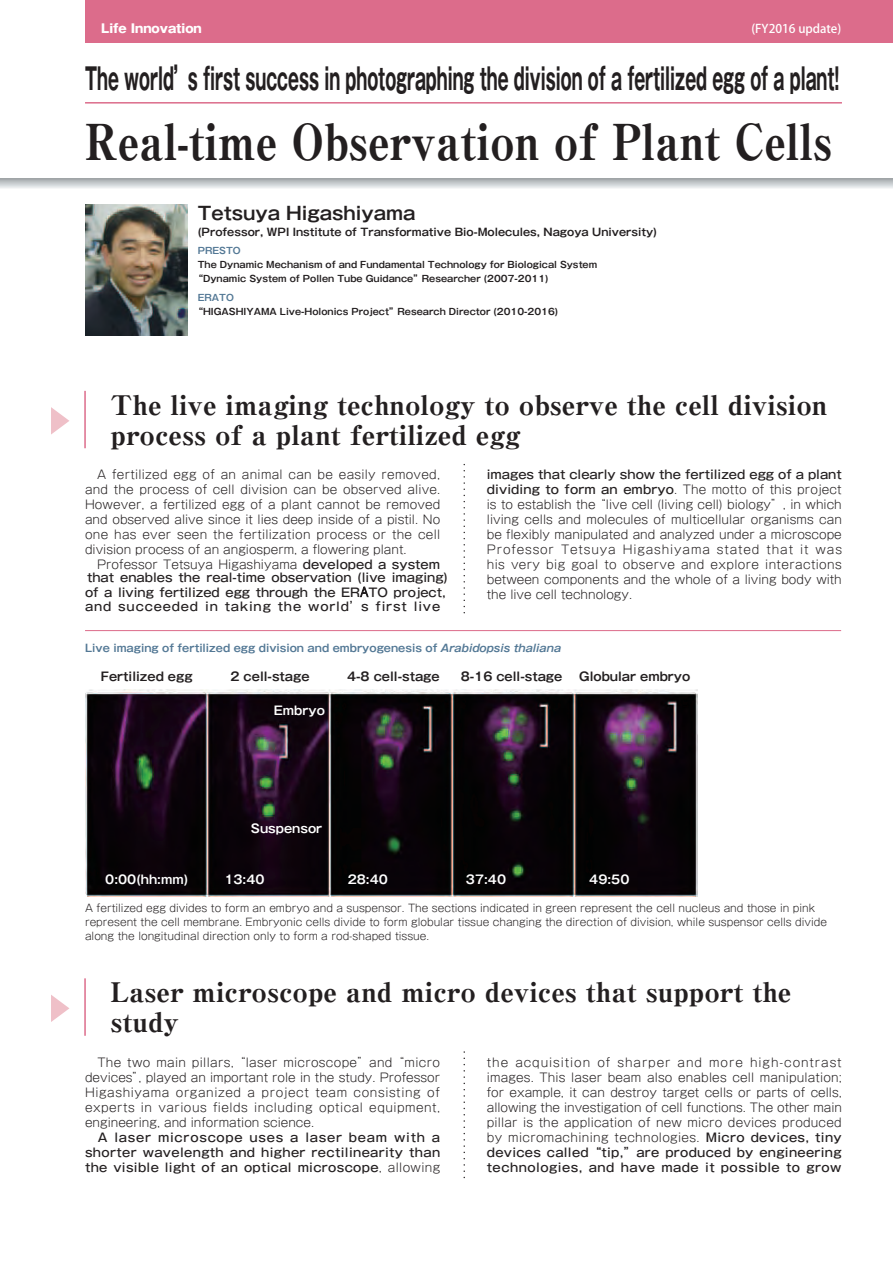
<style>
.page{position:relative;width:893px;height:1263px;background:#fff}
.page>*{position:absolute;margin:0;border:0;box-sizing:border-box;transform-origin:0 0}
.t1{font:800 49.5px "Ryumin Pro";color:#231f20;scale:.87 1}
.t2{font:700 30px "Gothic MB101 Pro";color:#231f20;scale:.53 1}
.t3{font:800 27px/30px "Ryumin Pro";color:#231f20}
.t4{font:700 18px "Gothic MB101 Pro De";color:#231f20}
.t5{font:300 12px/15px "Gothic MB101 Pro";letter-spacing:.015em;color:#231f20;text-align:justify}
.t6{font:500 12px "Gothic MB101 Pro";letter-spacing:.03em;color:#231f20}
.t7{font:700 12px "Gothic MB101 Pro De";color:#231f20}
.t8{font:300 12px "Gothic MB101 Pro";letter-spacing:.04em;color:#231f20}
.t9{font:700 12px "Gothic MB101 Pro De";color:#fff}
.t10{font:300 12px "Gothic MB101 Pro";letter-spacing:.05em;color:#231f20}
.t11{font:500 12px "Gothic MB101 Pro";letter-spacing:.065em;color:#231f20}
.t12{font:800 12px "Gothic MB101 Pro";color:#fff}
.t13{font:500 12px "Koz Go Pro";color:#fff}
.t14{font:300 10.5px/13.5px "Gothic MB101 Pro";color:#231f20}
.t15{font:700 10.5px "Gothic MB101 Pro De";color:#537895}
.t16{font:700 10.5px "Gothic MB101 Pro De";color:#231f20}
.t17{font:700 9px/14.1px "Gothic MB101 Pro De";color:#231f20}
.t18{font:700 9px "Gothic MB101 Pro De";color:#537895}
.s1{color:#537895}
.s2{font-weight:500}
.s3{font-family:"Koz Go Pr 6 N";font-size:12.75px}
.s4{font-weight:300}
</style>
<div class="page">
<div style="left:85px;top:0;width:808px;height:43px;background:#dc6c8b"></div>
<hr style="left:892px;top:0;width:1px;height:43px;background:#bcbdc0">
<hr style="left:85px;top:102px;width:757px;height:2px;background:#dc6c8b">
<svg style="left:0;top:179px;width:893px;height:9px"></svg>
<hr style="left:84px;top:391px;width:2px;height:57px;background:#dc6c8b">
<svg style="left:51px;top:407px;width:18px;height:28px"></svg>
<hr style="left:85px;top:630px;width:756px;height:1px;background:#dc6c8b">
<img style="left:85px;top:689px;width:613px;height:208px">
<hr style="left:84px;top:978px;width:2px;height:58px;background:#dc6c8b">
<svg style="left:51px;top:995px;width:18px;height:27px"></svg>
<svg style="left:463px;top:465px;width:2px;height:149px"></svg>
<svg style="left:463px;top:1052px;width:2px;height:125px"></svg>
<img style="left:85px;top:204px;width:102px;height:132px">
<p class="t12" style="left:101px;top:18px;width:102px">Life Innovation</p>
<p class="t2" style="left:85px;top:54px;width:1425px">The world’s first success in photographing the division of a fertilized egg of a plant!</p>
<p class="t1" style="left:85px;top:102px;width:860px">Real-time Observation of Plant Cells</p>
<p class="t13" style="left:751px;top:21px;width:91px">(FY2016 update)</p>
<p class="t4" style="left:198px;top:198px;width:219px">Tetsuya Higashiyama</p>
<p class="t16" style="left:198px;top:223px;width:461px">(Professor, WPI Institute of Transformative Bio-Molecules, Nagoya University)</p>
<p class="t18" style="left:198px;top:243px;width:44px">PRESTO</p>
<p class="t17" style="left:198px;top:256px;width:401px">The Dynamic Mechanism of and Fundamental Technology for Biological System</p>
<p class="t17" style="left:194px;top:271px;width:356px">“Dynamic System of Pollen Tube Guidance”Researcher (2007-2011)</p>
<p class="t17" style="left:194px;top:289px;width:366px;text-indent:4px"><span class="s1">ERATO<br></span>“HIGASHIYAMA Live-Holonics Project”Research Director (2010-2016)</p>
<p class="t3" style="left:111px;top:388px;width:718px">The live imaging technology to observe the cell division process of a plant fertilized egg</p>
<p class="t5" style="left:85px;top:466px;width:364px;line-height:14.5px;text-align:left;text-indent:12px">A fertilized egg of an animal can be easily removed, and the process of cell division can be observed alive.<br>However, a fertilized egg of a plant cannot be removed and observed alive since it lies deep inside of a pistil. No one has ever seen the fertilization process or the cell division process of an angiosperm, a flowering plant.　Professor Tetsuya Higashiyama <span class="s2">developed a system that enables the real-time observation (live imaging) of a living fertilized egg through the ER</span><span class="s3">A</span><span class="s2">TO project, and succeeded in taking the world’s first live</span></p>
<p class="t5" style="left:487px;top:466px;width:357px"><span class="s2">images that clearly show the fertilized egg of a plant dividing to form an embryo</span>. The motto of this project is to establish the “live cell (living cell) biology”, in which living cells and molecules of multicellular organisms can be flexibly manipulated and analyzed under a microscope Professor Tetsuya Higashiyama stated that it was his very big goal to observe and explore interactions between components and the whole of a living body with the live cell technology.</p>
<p class="t15" style="left:85px;top:639px;width:478px">Live imaging of fertilized egg division and embryogenesis of Arabidopsis thaliana</p>
<p class="t7" style="left:101px;top:666px;width:93px">Fertilized egg</p>
<p class="t7" style="left:230px;top:666px;width:81px">2 cell-stage</p>
<p class="t7" style="left:347px;top:666px;width:94px">4-8 cell-stage</p>
<p class="t7" style="left:461px;top:666px;width:103px">8-16 cell-stage</p>
<p class="t9" style="left:274px;top:701px;width:53px">Embryo</p>
<p class="t7" style="left:579px;top:666px;width:113px">Globular embryo</p>
<p class="t9" style="left:105px;top:869px;width:84px">0:00(hh:mm)</p>
<p class="t9" style="left:251px;top:818px;width:73px">Suspensor</p>
<p class="t9" style="left:224px;top:869px;width:42px">13:40</p>
<p class="t9" style="left:348px;top:869px;width:42px">28:40</p>
<p class="t9" style="left:466px;top:869px;width:42px">37:40</p>
<p class="t9" style="left:589px;top:869px;width:42px">49:50</p>
<p class="t14" style="left:85px;top:900px;width:744px">A fertilized egg divides to form an embryo and a suspensor. The sections indicated in green represent the cell nucleus and those in pink represent the cell membrane. Embryonic cells divide to form globular tissue changing the direction of division, while suspensor cells divide</p>
<p class="t14" style="left:85px;top:928px;width:346px">along the longitudinal direction only to form a rod-shaped tissue.</p>
<p class="t3" style="left:111px;top:975px;width:682px">Laser microscope and micro devices that support the study</p>
<p class="t5" style="left:85px;top:1053px;width:356px">　The two main pillars, “laser microscope”and “micro</p>
<p class="t5" style="left:85px;top:1068px;width:356px">devices”, played an important role in the study. Professor</p>
<p class="t10" style="left:85px;top:1082px;width:356px">Higashiyama organized a project team consisting of</p>
<p class="t8" style="left:85px;top:1097px;width:357px">experts in various fields including optical equipment,</p>
<p class="t5" style="left:85px;top:1113px;width:231px">engineering, and information science.</p>
<p class="t11" style="left:98px;top:1127px;width:344px">A laser microscope uses a laser beam with a</p>
<p class="t6" style="left:85px;top:1142px;width:357px">shorter wavelength and higher rectilinearity than</p>
<p class="t6" style="left:85px;top:1157px;width:357px">the visible light of an optical microscope<span class="s4">, allowing</span></p>
<p class="t5" style="left:487px;top:1053px;width:357px">the acquisition of sharper and more high-contrast images. This laser beam also enables cell manipulation; for example, it can destroy target cells or parts of cells, allowing the investigation of cell functions. The other main pillar is the application of new micro devices produced by micromachining technologies. <span class="s2">Micro devices, tiny devices called “tip,”are produced by engineering technologies, and have made it possible to grow</span></p>
</div>
